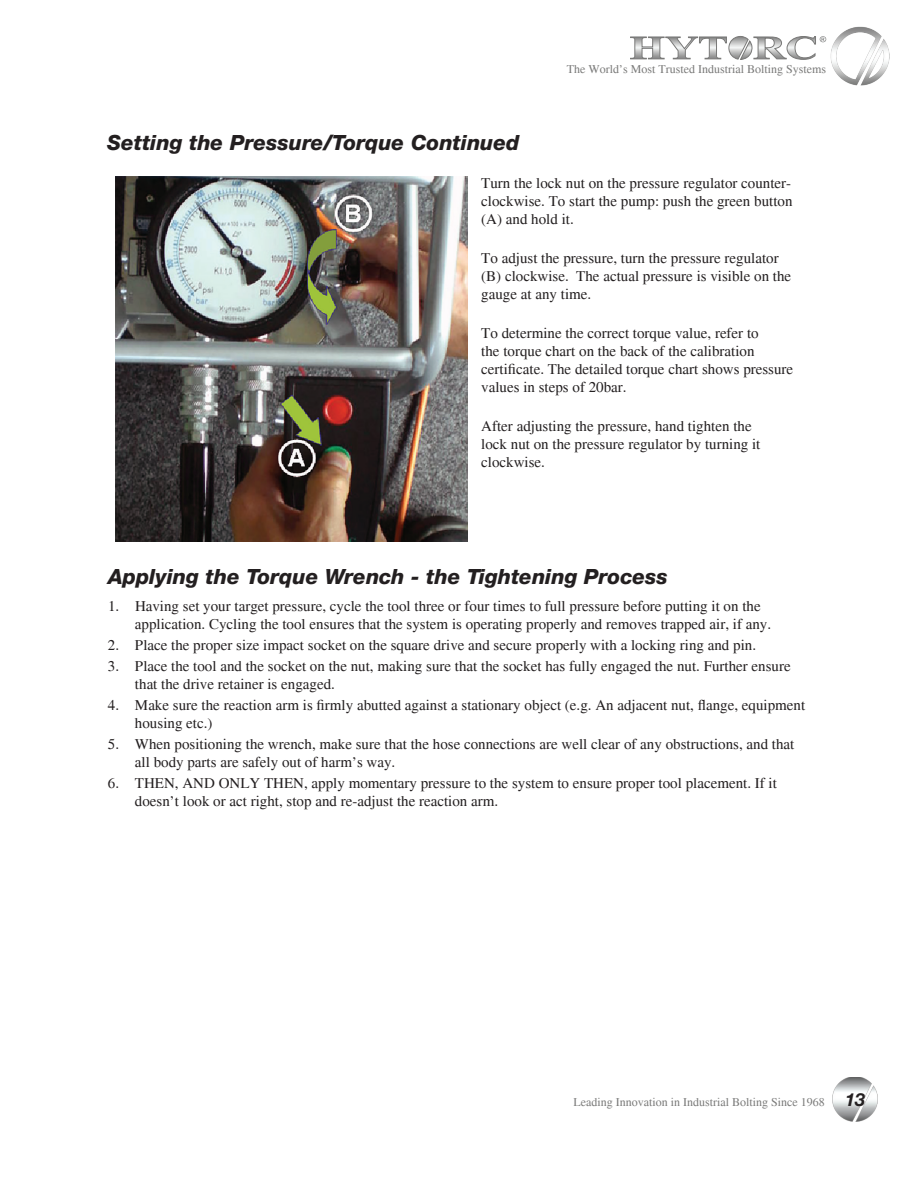
<style>
.page{position:relative;width:918px;height:1188px;background:#fff}
.page>*{position:absolute;margin:0;border:0;box-sizing:border-box;transform-origin:0 0}
.t1{font:italic 800 21px "Helvetica Neue LT Std";color:#231f20}
.t2{font:15px/18px "Times";color:#231f20}
.t3{font:12px "Times";color:#7a7a79}
.s1{font-family:"Helvetica Neue LT Std";font-weight:700;font-style:italic;font-size:18px;color:#231f20}
</style>
<div class="page">
<img style="left:116px;top:176px;width:351px;height:365px">
<img style="left:832px;top:1077px;width:45px;height:45px">
<img style="left:831px;top:27px;width:59px;height:59px">
<svg style="left:631px;top:36px;width:195px;height:23px"></svg>
<p class="t3" style="left:567px;top:63px;width:261px">The World’s Most Trusted Industrial Bolting Systems</p>
<h1 class="t1" style="left:107px;top:130px;width:414px">Setting the Pressure/Torque Continued</h1>
<p class="t2" style="left:481px;top:174px;width:313px;text-align:justify">Turn the lock nut on the pressure regulator counter&shy;clockwise. To start the pump: push the green button (A) and hold it.</p>
<p class="t2" style="left:481px;top:249px;width:311px">To adjust the pressure, turn the pressure regulator (B) clockwise. The actual pressure is visible on the gauge at any time.</p>
<p class="t2" style="left:481px;top:324px;width:314px">To determine the correct torque value, refer to<br>the torque chart on the back of the calibration certificate. The detailed torque chart shows pressure values in steps of 20bar.</p>
<p class="t2" style="left:481px;top:417px;width:281px">After adjusting the pressure, hand tighten the lock nut on the pressure regulator by turning it clockwise.</p>
<h1 class="t1" style="left:108px;top:564px;width:561px">Applying the Torque Wrench - the Tightening Process</h1>
<p class="t2" style="left:135px;top:597px;width:638px;text-indent:-27px">1. Having set your target pressure, cycle the tool three or four times to full pressure before putting it on the application. Cycling the tool ensures that the system is operating properly and removes trapped air, if any.</p>
<p class="t2" style="left:108px;top:636px;width:650px">2. Place the proper size impact socket on the square drive and secure properly with a locking ring and pin.</p>
<p class="t2" style="left:135px;top:657px;width:657px;text-indent:-27px">3. Place the tool and the socket on the nut, making sure that the socket has fully engaged the nut. Further ensure that the drive retainer is engaged.</p>
<p class="t2" style="left:135px;top:696px;width:672px;text-indent:-27px">4. Make sure the reaction arm is firmly abutted against a stationary object (e.g. An adjacent nut, flange, equipment housing etc.)</p>
<p class="t2" style="left:135px;top:735px;width:661px;text-indent:-27px">5. When positioning the wrench, make sure that the hose connections are well clear of any obstructions, and that all body parts are safely out of harm’s way.</p>
<p class="t2" style="left:135px;top:774px;width:643px;text-indent:-27px">6. THEN, AND ONLY THEN, apply momentary pressure to the system to ensure proper tool placement. If it doesn’t look or act right, stop and re-adjust the reaction arm.</p>
<p class="t3" style="left:573px;top:1095px;width:293px">Leading Innovation in Industrial Bolting Since 1968 <span class="s1">13</span></p>
</div>
